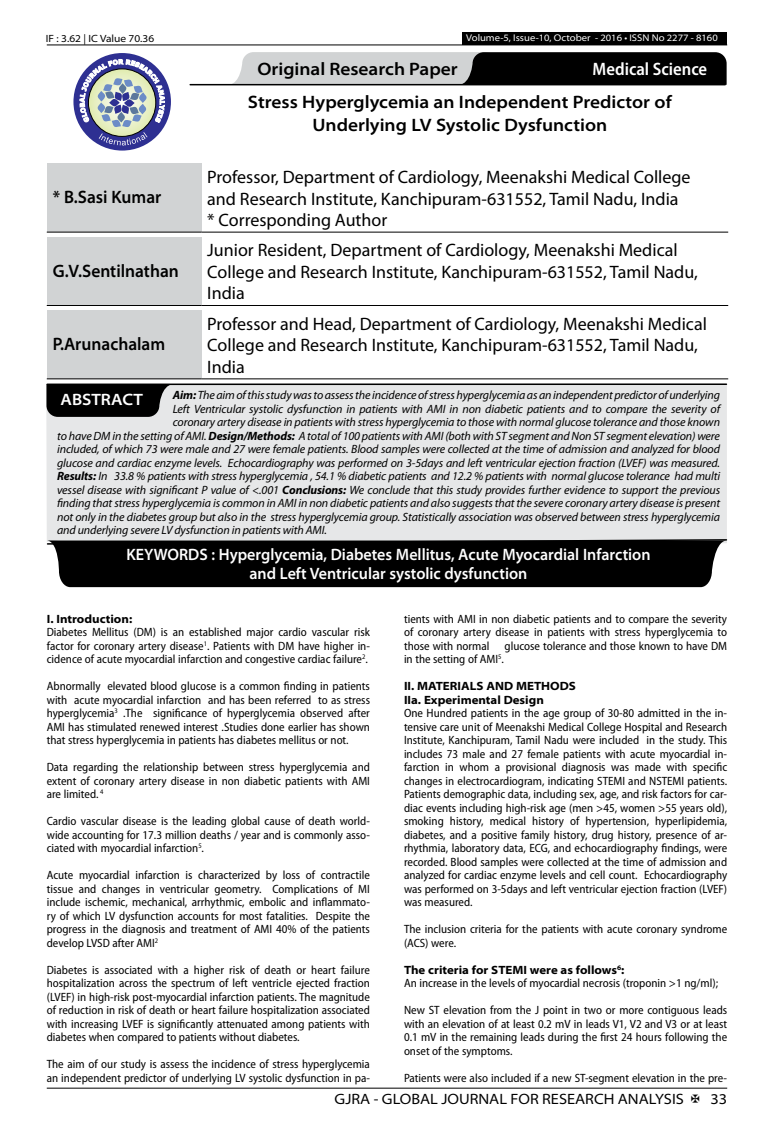
<style>
.page{position:relative;width:774px;height:1136px;background:#fff}
.page>*{position:absolute;margin:0;border:0;box-sizing:border-box;transform-origin:0 0}
.t1{font:18px/21.6px "Myriad Pro";color:#000}
.t2{font:600 semi-expanded 18px/23.4px "Myriad Pro";color:#000;text-align:center}
.t3{font:600 semi-expanded 18px "Myriad Pro";color:#000;scale:.9 1}
.t4{font:600 semi-condensed 18px "Myriad Pro";color:#fff}
.t5{font:600 semi-expanded 16.5px/18.5px "Myriad Pro";color:#fff;text-align:center;scale:.9 1}
.t6{font:600 semi-expanded 16.5px "Myriad Pro";color:#fff}
.t7{font:semi-expanded 15px "Myriad Pro";color:#000}
.t8{font:semi-condensed 12px/13.5px "Myriad Pro";color:#000;text-align:justify}
.t9{font:italic 12px "Myriad Pro";letter-spacing:-.01em;color:#000}
.t10{font:700 semi-expanded 12px/13.5px "Myriad Pro";color:#000}
.t11{font:semi-expanded 10.5px "Myriad Pro";color:#000}
.t12{font:semi-expanded 9.75px "Myriad Pro";color:#fff}
.s1{font-weight:700}
.s2{font-weight:700;font-stretch:semi-expanded}
</style>
<div class="page">
<hr style="left:47px;top:1087px;width:680px;height:1px;background:#000">
<div style="left:462px;top:32px;width:265px;height:13px;background:#000"></div>
<hr style="left:47px;top:45px;width:680px;height:1px;background:#000">
<svg style="left:229px;top:52px;width:498px;height:33px;background:#686969"></svg>
<div style="left:73px;top:53px;width:98px;height:97px;background:#2e3092;border-radius:50%"></div>
<svg style="left:80px;top:59px;width:85px;height:86px"></svg>
<div style="left:47px;top:163px;width:154px;height:69px;background:#d1d3d4"></div>
<hr style="left:47px;top:232px;width:154px;height:1px;background:#000">
<hr style="left:201px;top:232px;width:527px;height:1px;background:#000">
<div style="left:47px;top:237px;width:154px;height:68px;background:#d1d3d4"></div>
<hr style="left:47px;top:305px;width:154px;height:1px;background:#000">
<hr style="left:201px;top:305px;width:527px;height:1px;background:#000">
<div style="left:47px;top:310px;width:154px;height:69px;background:#d1d3d4"></div>
<hr style="left:47px;top:378px;width:154px;height:1px;background:#000">
<hr style="left:201px;top:378px;width:527px;height:1px;background:#000">
<div style="left:46px;top:383px;width:681px;height:155px;background:#e6e7e8"></div>
<hr style="left:47px;top:383px;width:679px;height:2px;background:#000">
<svg style="left:46px;top:384px;width:127px;height:33px;background:#181919"></svg>
<svg style="left:46px;top:538px;width:682px;height:49px;background:#131414"></svg>
<hr style="left:190px;top:84px;width:535px;height:1px;background:#000">
<p class="t11" style="left:46px;top:32px;width:110px">IF : 3.62 | IC Value 70.36</p>
<h1 class="t3" style="left:53px;top:187px;width:122px">* B.Sasi Kumar</h1>
<h1 class="t3" style="left:53px;top:260px;width:142px">G.V.Sentilnathan</h1>
<p class="t12" style="left:466px;top:32px;width:253px">Volume-5, Issue-10, October - 2016 • ISSN No 2277 - 8160</p>
<h1 class="t2" style="left:257px;top:58px;width:202px">Original Research Paper</h1>
<h1 class="t4" style="left:593px;top:59px;width:116px">Medical Science</h1>
<h1 class="t2" style="left:248px;top:91px;width:425px">Stress Hyperglycemia an Independent Predictor of<br>Underlying LV Systolic Dysfunction</h1>
<h1 class="t1" style="left:207px;top:166px;width:485px">Professor, Department of Cardiology, Meenakshi Medical College and Research Institute, Kanchipuram-631552, Tamil Nadu, India<br>* Corresponding Author</h1>
<h1 class="t1" style="left:207px;top:240px;width:492px">Junior Resident, Department of Cardiology, Meenakshi Medical<br>College and Research Institute, Kanchipuram-631552, Tamil Nadu,<br>India</h1>
<h1 class="t1" style="left:207px;top:313px;width:501px">Professor and Head, Department of Cardiology, Meenakshi Medical<br>College and Research Institute, Kanchipuram-631552, Tamil Nadu,<br>India</h1>
<p class="t9" style="left:173px;top:388px;width:549px"><span class="s1">Aim:</span> The aim of this study was to assess the incidence of stress hyperglycemia as an independent predictor of underlying</p>
<p class="t9" style="left:173px;top:402px;width:549px">Left Ventricular systolic dysfunction in patients with AMI in non diabetic patients and to compare the severity of</p>
<p class="t9" style="left:173px;top:415px;width:549px">coronary artery disease in patients with stress hyperglycemia to those with normal glucose tolerance and those known</p>
<p class="t9" style="left:57px;top:429px;width:664px">to have DM in the setting of AMI. <span class="s1">Design/Methods:</span> A total of 100 patients with AMI (both with ST segment and Non ST segment elevation) were</p>
<p class="t9" style="left:57px;top:442px;width:664px">included, of which 73 were male and 27 were female patients. Blood samples were collected at the time of admission and analyzed for blood</p>
<p class="t9" style="left:57px;top:456px;width:664px">glucose and cardiac enzyme levels. Echocardiography was performed on 3-5days and left ventricular ejection fraction (LVEF) was measured.</p>
<p class="t9" style="left:57px;top:469px;width:664px"><span class="s1">Results:</span> In 33.8 % patients with stress hyperglycemia , 54.1 % diabetic patients and 12.2 % patients with normal glucose tolerance had multi</p>
<p class="t9" style="left:57px;top:483px;width:664px">vessel disease with significant P value of &lt;.001 <span class="s1">Conclusions:</span> We conclude that this study provides further evidence to support the previous</p>
<p class="t9" style="left:57px;top:496px;width:664px">finding that stress hyperglycemia is common in AMI in non diabetic patients and also suggests that the severe coronary artery disease is present</p>
<p class="t9" style="left:57px;top:510px;width:664px">not only in the diabetes group but also in the stress hyperglycemia group. Statistically association was observed between stress hyperglycemia</p>
<p class="t9" style="left:57px;top:523px;width:271px">and underlying severe LV dysfunction in patients with AMI.</p>
<h1 class="t3" style="left:53px;top:334px;width:126px">P.Arunachalam</h1>
<h2 class="t6" style="left:60px;top:390px;width:84px">ABSTRACT</h2>
<h2 class="t5" style="left:126px;top:545px;width:584px">KEYWORDS : Hyperglycemia, Diabetes Mellitus, Acute Myocardial Infarction and Left Ventricular systolic dysfunction</h2>
<p class="t10" style="left:47px;top:612px;width:87px">I. Introduction:</p>
<p class="t8" style="left:47px;top:625px;width:325px">Diabetes Mellitus (DM) is an established major cardio vascular risk factor for coronary artery disease<sup>1</sup>. Patients with DM have higher in&shy;cidence of acute myocardial infarction and congestive cardiac failure<sup>2</sup>.</p>
<p class="t8" style="left:47px;top:679px;width:325px">Abnormally elevated blood glucose is a common finding in patients with acute myocardial infarction and has been referred to as stress hyperglycemia<sup>3</sup> .The significance of hyperglycemia observed after AMI has stimulated renewed interest .Studies done earlier has shown that stress hyperglycemia in patients has diabetes mellitus or not.</p>
<p class="t8" style="left:47px;top:760px;width:325px">Data regarding the relationship between stress hyperglycemia and extent of coronary artery disease in non diabetic patients with AMI are limited. <sup>4</sup></p>
<p class="t8" style="left:47px;top:814px;width:325px">Cardio vascular disease is the leading global cause of death world&shy;wide accounting for 17.3 million deaths / year and is commonly asso&shy;ciated with myocardial infarction<sup>5</sup>.</p>
<p class="t8" style="left:47px;top:868px;width:325px">Acute myocardial infarction is characterized by loss of contractile tissue and changes in ventricular geometry. Complications of MI include ischemic, mechanical, arrhythmic, embolic and inflammato&shy;ry of which LV dysfunction accounts for most fatalities. Despite the progress in the diagnosis and treatment of AMI 40% of the patients develop LVSD after AMI<sup>2</sup></p>
<p class="t8" style="left:47px;top:963px;width:325px">Diabetes is associated with a higher risk of death or heart failure hospitalization across the spectrum of left ventricle ejected fraction (LVEF) in high-risk post-myocardial infarction patients. The magnitude of reduction in risk of death or heart failure hospitalization associated with increasing LVEF is significantly attenuated among patients with diabetes when compared to patients without diabetes.</p>
<p class="t8" style="left:47px;top:1057px;width:325px">The aim of our study is assess the incidence of stress hyperglycemia an independent predictor of underlying LV systolic dysfunction in pa-</p>
<p class="t8" style="left:404px;top:612px;width:325px">tients with AMI in non diabetic patients and to compare the severity of coronary artery disease in patients with stress hyperglycemia to those with normal</p>
<p class="t8" style="left:504px;top:639px;width:224px">glucose tolerance and those known to have DM</p>
<p class="t8" style="left:404px;top:652px;width:101px">in the setting of AMI<sup>5</sup>.</p>
<p class="t10" style="left:404px;top:679px;width:173px">II. MATERIALS AND METHODS<br>IIa. Experimental Design</p>
<p class="t8" style="left:404px;top:706px;width:325px">One Hundred patients in the age group of 30-80 admitted in the in&shy;tensive care unit of Meenakshi Medical College Hospital and Research Institute, Kanchipuram, Tamil Nadu were included in the study. This includes 73 male and 27 female patients with acute myocardial in&shy;farction in whom a provisional diagnosis was made with specific changes in electrocardiogram, indicating STEMI and NSTEMI patients.<br>Patients demographic data, including sex, age, and risk factors for car&shy;diac events including high-risk age (men &gt;45, women &gt;55 years old), smoking history, medical history of hypertension, hyperlipidemia, diabetes, and a positive family history, drug history, presence of ar&shy;rhythmia, laboratory data, ECG, and echocardiography findings, were recorded. Blood samples were collected at the time of admission and analyzed for cardiac enzyme levels and cell count. Echocardiography was performed on 3-5days and left ventricular ejection fraction (LVEF) was measured.</p>
<p class="t8" style="left:404px;top:922px;width:325px">The inclusion criteria for the patients with acute coronary syndrome (ACS) were.</p>
<p class="t8" style="left:404px;top:963px;width:316px"><span class="s2">The criteria for STEMI were as follows</span><sup>6</sup><span class="s2">:<br></span>An increase in the levels of myocardial necrosis (troponin &gt;1 ng/ml);</p>
<p class="t8" style="left:404px;top:1003px;width:325px">New ST elevation from the J point in two or more contiguous leads with an elevation of at least 0.2 mV in leads V1, V2 and V3 or at least 0.1 mV in the remaining leads during the first 24 hours following the onset of the symptoms.</p>
<p class="t8" style="left:404px;top:1071px;width:325px">Patients were also included if a new ST-segment elevation in the pre-</p>
<p class="t7" style="left:335px;top:1090px;width:351px">GJRA - GLOBAL JOURNAL FOR RESEARCH ANALYSIS</p>
<p class="t7" style="left:710px;top:1090px;width:18px">33</p>
</div>
